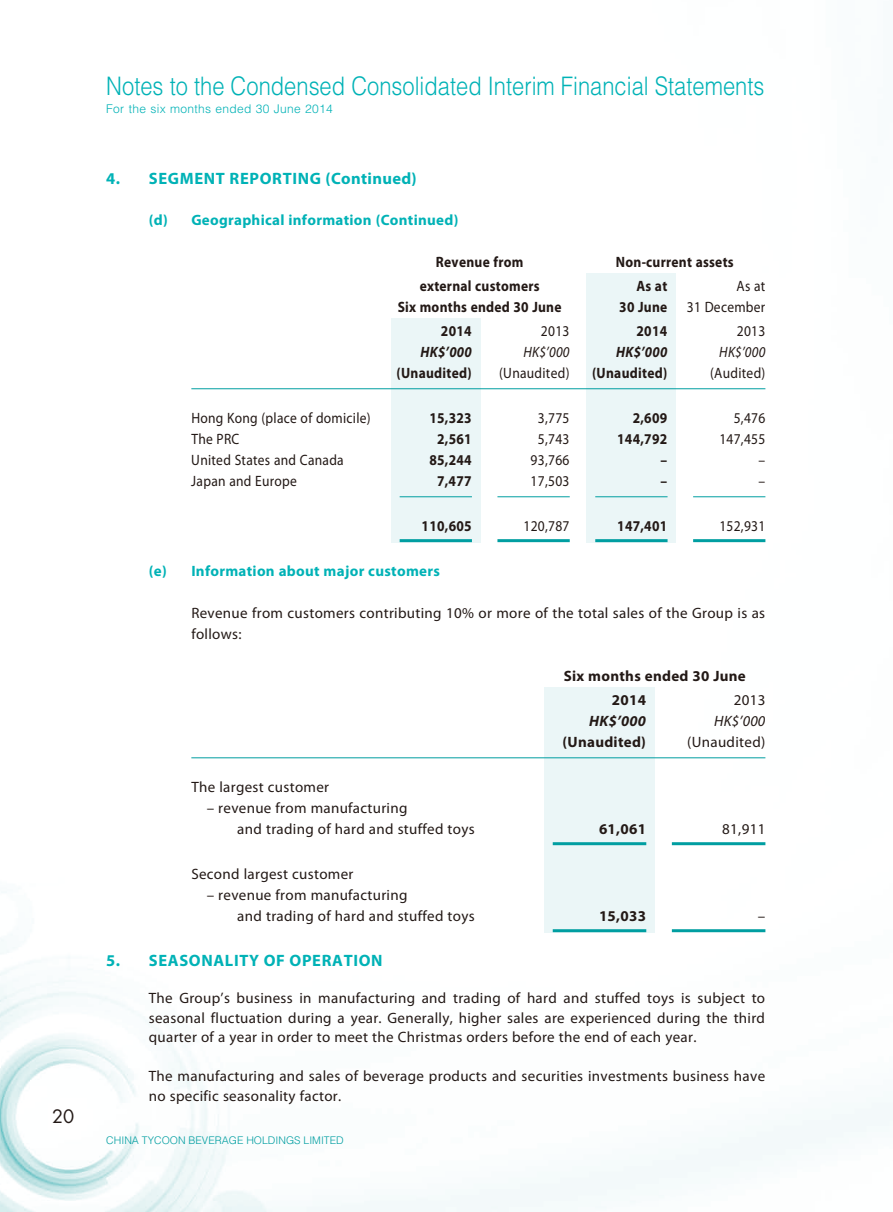
<style>
.page{position:relative;width:893px;height:1212px;background:#fff}
.page>*{position:absolute;margin:0;border:0;box-sizing:border-box;transform-origin:0 0}
.t1{font:300 25.5px "Helvetica LT Std";color:#00b2b6;scale:.86 1}
.t2{font:18px "Futura Std";color:#231916}
.t3{font:700 16.5px "Myriad Pro";letter-spacing:.04em;color:#00b2b6}
.t4{font:15px/21px "Myriad Pro";letter-spacing:.02em;color:#231916}
.t5{font:15px "Myriad Pro";letter-spacing:.02em;color:#231916;scale:.9 1}
.t6{font:700 15px "Myriad Pro";letter-spacing:.02em;color:#231916;scale:.9 1}
.t7{font:700 15px "Myriad Pro";letter-spacing:.02em;color:#00b2b6}
.t8{font:700 15px/24px "Myriad Pro";letter-spacing:.02em;color:#231916}
.t9{font:italic 700 15px "Myriad Pro";letter-spacing:.02em;color:#231916;scale:.9 1}
.t10{font:italic 15px "Myriad Pro";letter-spacing:.02em;color:#231916;scale:.9 1}
.t11{font:italic 700 15px "Myriad Pro";letter-spacing:.02em;color:#231916}
.t12{font:italic 15px "Myriad Pro";letter-spacing:.02em;color:#231916}
.t13{font:300 12px "Helvetica LT Std";letter-spacing:.03em;color:#00b2b6}
.t14{font:300 10.5px "Helvetica LT Std";color:#009ea1}
.s1{font-style:inherit}
</style>
<div class="page">
<img style="left:0;top:273px;width:893px;height:939px">
<div style="left:587px;top:273px;width:89px;height:269px;background:#ebf6f7"></div>
<div style="left:391px;top:318px;width:89px;height:224px;background:#ebf6f7"></div>
<hr style="left:191px;top:388px;width:574px;height:1px;background:#009ea1">
<hr style="left:400px;top:496px;width:72px;height:1px;background:#009ea1">
<hr style="left:497px;top:496px;width:73px;height:1px;background:#009ea1">
<hr style="left:595px;top:496px;width:72px;height:1px;background:#009ea1">
<hr style="left:693px;top:496px;width:72px;height:1px;background:#009ea1">
<hr style="left:400px;top:539px;width:72px;height:3px;background:#009ea1">
<hr style="left:497px;top:539px;width:73px;height:3px;background:#009ea1">
<hr style="left:595px;top:539px;width:72px;height:3px;background:#009ea1">
<hr style="left:693px;top:539px;width:72px;height:3px;background:#009ea1">
<div style="left:544px;top:687px;width:111px;height:245px;background:#ebf6f7"></div>
<hr style="left:191px;top:757px;width:574px;height:1px;background:#009ea1">
<hr style="left:553px;top:842px;width:93px;height:3px;background:#009ea1">
<hr style="left:672px;top:842px;width:93px;height:3px;background:#009ea1">
<hr style="left:553px;top:929px;width:93px;height:3px;background:#009ea1">
<hr style="left:672px;top:929px;width:93px;height:3px;background:#009ea1">
<p class="t2" style="left:52px;top:1105px;width:24px">20</p>
<h1 class="t1" style="left:106px;top:70px;width:767px">Notes to the Condensed Consolidated Interim Financial Statements</h1>
<p class="t13" style="left:106px;top:101px;width:228px">For the six months ended 30 June 2014</p>
<p class="t3" style="left:106px;top:168px;width:312px">4. SEGMENT REPORTING <span class="s1">(</span>Continued)</p>
<p class="t7" style="left:149px;top:210px;width:311px">(d) Geographical information (Continued)</p>
<p class="t6" style="left:436px;top:252px;width:99px">Revenue from</p>
<p class="t6" style="left:616px;top:252px;width:133px">Non-current assets</p>
<p class="t6" style="left:420px;top:276px;width:135px">external customers</p>
<p class="t6" style="left:636px;top:276px;width:36px">As at</p>
<p class="t5" style="left:736px;top:276px;width:34px">As at</p>
<p class="t6" style="left:398px;top:297px;width:184px">Six months ended 30 June</p>
<p class="t6" style="left:619px;top:297px;width:55px">30 June</p>
<p class="t5" style="left:687px;top:297px;width:89px">31 December</p>
<p class="t6" style="left:441px;top:321px;width:36px">2014</p>
<p class="t5" style="left:541px;top:321px;width:33px">2013</p>
<p class="t6" style="left:637px;top:321px;width:36px">2014</p>
<p class="t5" style="left:737px;top:321px;width:33px">2013</p>
<p class="t9" style="left:421px;top:342px;width:58px">HK$’000</p>
<p class="t10" style="left:523px;top:342px;width:53px">HK$’000</p>
<p class="t9" style="left:616px;top:342px;width:58px">HK$’000</p>
<p class="t10" style="left:719px;top:342px;width:53px">HK$’000</p>
<p class="t6" style="left:396px;top:363px;width:85px">(Unaudited)</p>
<p class="t5" style="left:499px;top:363px;width:80px">(Unaudited)</p>
<p class="t6" style="left:592px;top:363px;width:85px">(Unaudited)</p>
<p class="t5" style="left:710px;top:363px;width:63px">(Audited)</p>
<p class="t5" style="left:191px;top:408px;width:201px">Hong Kong (place of domicile)</p>
<p class="t6" style="left:429px;top:408px;width:49px">15,323</p>
<p class="t5" style="left:538px;top:408px;width:37px">3,775</p>
<p class="t6" style="left:633px;top:408px;width:40px">2,609</p>
<p class="t5" style="left:734px;top:408px;width:37px">5,476</p>
<p class="t5" style="left:191px;top:429px;width:55px">The PRC</p>
<p class="t6" style="left:437px;top:429px;width:40px">2,561</p>
<p class="t5" style="left:538px;top:429px;width:37px">5,743</p>
<p class="t6" style="left:617px;top:429px;width:57px">144,792</p>
<p class="t5" style="left:719px;top:429px;width:53px">147,455</p>
<p class="t5" style="left:191px;top:450px;width:171px">United States and Canada</p>
<p class="t6" style="left:429px;top:450px;width:49px">85,244</p>
<p class="t5" style="left:531px;top:450px;width:45px">93,766</p>
<p class="t6" style="left:661px;top:450px;width:9px">–</p>
<p class="t5" style="left:759px;top:450px;width:9px">–</p>
<p class="t5" style="left:191px;top:471px;width:119px">Japan and Europe</p>
<p class="t6" style="left:437px;top:471px;width:40px">7,477</p>
<p class="t5" style="left:531px;top:471px;width:45px">17,503</p>
<p class="t6" style="left:660px;top:471px;width:9px">–</p>
<p class="t5" style="left:759px;top:471px;width:9px">–</p>
<p class="t6" style="left:422px;top:516px;width:57px">110,605</p>
<p class="t5" style="left:523px;top:516px;width:53px">120,787</p>
<p class="t6" style="left:617px;top:516px;width:57px">147,401</p>
<p class="t5" style="left:719px;top:516px;width:53px">152,931</p>
<p class="t7" style="left:149px;top:561px;width:293px">(e) Information about major customers</p>
<p class="t4" style="left:191px;top:602px;width:575px">Revenue from customers contributing 10% or more of the total sales of the Group is as follows:</p>
<p class="t8" style="left:612px;top:663px;width:136px;text-indent:-48px">Six months ended 30 June<br>2014</p>
<p class="t4" style="left:734px;top:689px;width:33px">2013</p>
<p class="t4" style="left:191px;top:776px;width:139px">The largest customer</p>
<p class="t4" style="left:237px;top:797px;width:239px;text-indent:-31px">– revenue from manufacturing<br>and trading of hard and stuffed toys</p>
<p class="t4" style="left:191px;top:863px;width:164px">Second largest customer</p>
<p class="t4" style="left:237px;top:884px;width:239px;text-indent:-31px">– revenue from manufacturing<br>and trading of hard and stuffed toys</p>
<p class="t11" style="left:589px;top:711px;width:58px">HK$’000</p>
<p class="t12" style="left:714px;top:711px;width:53px">HK$’000</p>
<p class="t8" style="left:562px;top:729px;width:85px">(Unaudited)</p>
<p class="t4" style="left:687px;top:731px;width:80px">(Unaudited)</p>
<p class="t8" style="left:599px;top:816px;width:49px">61,061</p>
<p class="t4" style="left:722px;top:818px;width:45px">81,911</p>
<p class="t8" style="left:599px;top:903px;width:49px">15,033</p>
<p class="t4" style="left:758px;top:905px;width:9px">–</p>
<p class="t3" style="left:106px;top:949px;width:278px">5. SEASONALITY OF OPERATION</p>
<p class="t4" style="left:149px;top:988px;width:618px;line-height:19.5px;text-align:justify">The Group’s business in manufacturing and trading of hard and stuffed toys is subject to seasonal fluctuation during a year. Generally, higher sales are experienced during the third quarter of a year in order to meet the Christmas orders before the end of each year.</p>
<p class="t4" style="left:149px;top:1066px;width:618px;line-height:19.5px">The manufacturing and sales of beverage products and securities investments business have no specific seasonality factor.</p>
<p class="t14" style="left:106px;top:1134px;width:239px">CHINA TYCOON BEVERAGE HOLDINGS LIMITED</p>
</div>
